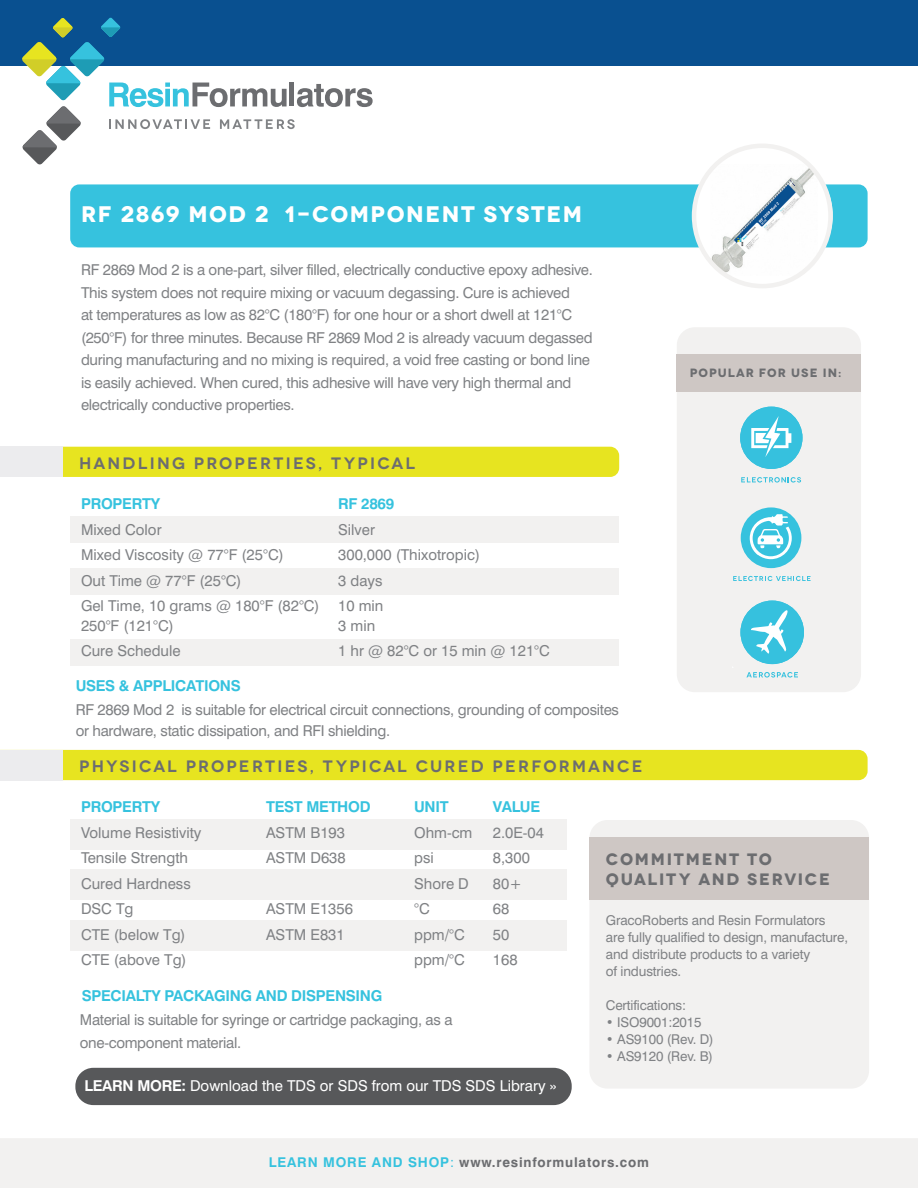
<style>
.page{position:relative;width:918px;height:1188px;background:#fff}
.page>*{position:absolute;margin:0;border:0;box-sizing:border-box;transform-origin:0 0}
.t1{font:700 22.5px "Novecentowide";letter-spacing:.07em;color:#fff}
.body_copy{font:600 16.5px "Novecentowide";letter-spacing:.13em;color:#6c6d70}
.t2{font:700 16.5px/20px "Novecentowide";letter-spacing:.11em;color:#6c6d70}
.t3{font:15px/22.5px "Swiss 721 Roman";letter-spacing:-.02em;color:#808285}
.t4{font:15px "Swiss 721 Roman";color:#808285}
.t5{font:700 15px "Swiss 721";letter-spacing:-.02em;color:#36c2de}
.t6{font:15px "Swiss 721 Roman";color:#fff}
.t7{font:13.5px/17px "Swiss 721 Roman";letter-spacing:-.01em;color:#808285}
.body_copy-2{font:700 13.5px "Swiss 721";letter-spacing:.06em;color:#6c6d70}
.t8{font:700 12px "Novecentowide";letter-spacing:.08em;color:#6c6d70}
.s1{font-family:"Swiss 721";font-weight:700}
.s2{color:#36c2de}
.s3{font-family:"Swiss 721 Roman";font-weight:400;color:#36c2de}
</style>
<div class="page">
<div style="left:70px;top:819px;width:497px;height:31px;background:#f2f1f0"></div>
<div style="left:70px;top:869px;width:497px;height:30px;background:#f2f1f0"></div>
<div style="left:70px;top:920px;width:497px;height:31px;background:#f2f1f0"></div>
<div style="left:70px;top:568px;width:549px;height:26px;background:#f2f1f0"></div>
<div style="left:70px;top:517px;width:549px;height:26px;background:#f2f1f0"></div>
<div style="left:70px;top:639px;width:549px;height:26px;background:#f2f1f0"></div>
<div style="left:70px;top:184px;width:798px;height:63px;background:#36c2de;border-radius:9px"></div>
<div style="left:75px;top:1068px;width:497px;height:37px;background:#57585a;border-radius:18px"></div>
<div style="left:63px;top:447px;width:556px;height:30px;background:#e7e420"></div>
<div style="left:63px;top:750px;width:805px;height:30px;background:#e7e420"></div>
<div style="left:0;top:0;width:918px;height:66px;background:#095090"></div>
<div style="left:0;top:1138px;width:918px;height:50px;background:#f2f1f0"></div>
<svg style="left:22px;top:18px;width:351px;height:147px"></svg>
<div style="left:589px;top:820px;width:280px;height:269px;background:#f2f1f0;border-radius:18px"></div>
<div style="left:589px;top:837px;width:280px;height:63px;background:#cec7c4"></div>
<div style="left:0;top:447px;width:63px;height:30px;background:#ececee"></div>
<div style="left:0;top:750px;width:63px;height:30px;background:#ececee"></div>
<div style="left:694px;top:150px;width:139px;height:131px;background:#fff;border-radius:50%"></div>
<img style="left:711px;top:164px;width:107px;height:112px">
<div style="left:692px;top:144px;width:141px;height:144px;border:4px solid #f2f1f0;border-radius:50%"></div>
<div style="left:677px;top:327px;width:184px;height:365px;background:#f2f1f0;border-radius:18px"></div>
<div style="left:677px;top:354px;width:184px;height:37px;background:#cec7c4"></div>
<div style="left:740px;top:407px;width:63px;height:62px;background:#36c1de;border-radius:50%"></div>
<svg style="left:741px;top:477px;width:60px;height:6px"></svg>
<svg style="left:751px;top:416px;width:40px;height:41px"></svg>
<svg style="left:733px;top:576px;width:78px;height:5px"></svg>
<div style="left:741px;top:507px;width:60px;height:61px;background:#36c2de;border-radius:50%"></div>
<svg style="left:750px;top:514px;width:42px;height:45px"></svg>
<div style="left:740px;top:601px;width:64px;height:63px;background:#36c1de;border-radius:50%"></div>
<svg style="left:746px;top:672px;width:52px;height:5px"></svg>
<svg style="left:751px;top:610px;width:37px;height:44px"></svg>
<p class="t1" style="left:81px;top:200px;width:503px">RF 2869 MOD 2 1-COMPONENT SYSTEM</p>
<p class="t3" style="left:81px;top:259px;width:513px">RF 2869 Mod 2 is a one-part, silver filled, electrically conductive epoxy adhesive.<br>This system does not require mixing or vacuum degassing. Cure is achieved<br>at temperatures as low as 82°C (180°F) for one hour or a short dwell at 121°C (250°F) for three minutes. Because RF 2869 Mod 2 is already vacuum degassed during manufacturing and no mixing is required, a void free casting or bond line is easily achieved. When cured, this adhesive will have very high thermal and electrically conductive properties.</p>
<p class="body_copy" style="left:79px;top:453px;width:337px">HANDLING PROPERTIES, TYPICAL</p>
<p class="t5" style="left:81px;top:495px;width:81px">PROPERTY</p>
<p class="t4" style="left:81px;top:520px;width:82px">Mixed Color</p>
<p class="t4" style="left:81px;top:546px;width:204px">Mixed Viscosity @ 77°F (25°C)</p>
<p class="t4" style="left:81px;top:571px;width:162px">Out Time @ 77°F (25°C)</p>
<p class="t4" style="left:81px;top:597px;width:240px">Gel Time, 10 grams @ 180°F (82°C)</p>
<p class="t3" style="left:81px;top:614px;width:94px">250°F (121°C)</p>
<p class="t4" style="left:81px;top:642px;width:101px">Cure Schedule</p>
<p class="t5" style="left:76px;top:677px;width:167px">USES &amp; APPLICATIONS</p>
<p class="t5" style="left:338px;top:495px;width:58px">RF 2869</p>
<p class="t3" style="left:338px;top:518px;width:38px">Silver</p>
<p class="t4" style="left:338px;top:546px;width:143px">300,000 (Thixotropic)</p>
<p class="t3" style="left:338px;top:569px;width:46px">3 days</p>
<p class="t3" style="left:338px;top:595px;width:47px">10 min</p>
<p class="t3" style="left:338px;top:614px;width:39px">3 min</p>
<p class="t4" style="left:338px;top:642px;width:213px">1 hr @ 82°C or 15 min @ 121°C</p>
<p class="t3" style="left:76px;top:699px;width:545px;line-height:21px">RF 2869 Mod 2 is suitable for electrical circuit connections, grounding of composites or hardware, static dissipation, and RFI shielding.</p>
<p class="body_copy" style="left:79px;top:756px;width:565px">PHYSICAL PROPERTIES, TYPICAL CURED PERFORMANCE</p>
<p class="t8" style="left:690px;top:365px;width:153px">POPULAR FOR USE IN:</p>
<p class="t5" style="left:81px;top:798px;width:81px">PROPERTY</p>
<p class="t4" style="left:81px;top:823px;width:122px">Volume Resistivity</p>
<p class="t4" style="left:81px;top:849px;width:109px">Tensile Strength</p>
<p class="t4" style="left:81px;top:874px;width:111px">Cured Hardness</p>
<p class="t3" style="left:81px;top:898px;width:54px">DSC Tg</p>
<p class="t4" style="left:81px;top:925px;width:106px">CTE (below Tg)</p>
<p class="t4" style="left:81px;top:951px;width:107px">CTE (above Tg)</p>
<p class="t5" style="left:266px;top:798px;width:106px">TEST METHOD</p>
<p class="t4" style="left:266px;top:823px;width:80px">ASTM B193</p>
<p class="t4" style="left:266px;top:849px;width:81px">ASTM D638</p>
<p class="t4" style="left:266px;top:900px;width:88px">ASTM E1356</p>
<p class="t4" style="left:266px;top:925px;width:80px">ASTM E831</p>
<p class="t5" style="left:82px;top:986px;width:302px">SPECIALTY PACKAGING AND DISPENSING</p>
<p class="t5" style="left:414px;top:798px;width:36px">UNIT</p>
<p class="t3" style="left:414px;top:821px;width:60px">Ohm-cm</p>
<p class="t3" style="left:414px;top:847px;width:21px">psi</p>
<p class="t3" style="left:414px;top:872px;width:56px">Shore D</p>
<p class="t3" style="left:414px;top:898px;width:17px">°C</p>
<p class="t3" style="left:414px;top:923px;width:52px">ppm/°C</p>
<p class="t3" style="left:414px;top:949px;width:52px">ppm/°C</p>
<p class="t5" style="left:493px;top:798px;width:49px">VALUE</p>
<p class="t3" style="left:493px;top:821px;width:52px">2.0E-04</p>
<p class="t3" style="left:493px;top:847px;width:38px">8,300</p>
<p class="t3" style="left:493px;top:872px;width:30px">80+</p>
<p class="t3" style="left:493px;top:898px;width:18px">68</p>
<p class="t3" style="left:493px;top:923px;width:18px">50</p>
<p class="t3" style="left:493px;top:949px;width:26px">168</p>
<p class="t3" style="left:80px;top:1009px;width:374px">Material is suitable for syringe or cartridge packaging, as a one-component material.</p>
<p class="t6" style="left:84px;top:1076px;width:473px"><span class="s1">LEARN MORE:</span> Download the TDS or SDS from our TDS SDS Library »</p>
<p class="t2" style="left:606px;top:850px;width:226px">COMMITMENT TO<br>QUALITY AND SERVICE</p>
<p class="t7" style="left:606px;top:912px;width:244px">GracoRoberts and Resin Formulators<br>are fully qualified to design, manufacture, and distribute products to a variety<br>of industries.</p>
<p class="t7" style="left:606px;top:996px;width:82px">Certifications:</p>
<p class="t7" style="left:606px;top:1013px;width:97px">• ISO9001:2015</p>
<p class="t7" style="left:606px;top:1030px;width:109px">• AS9100 (Rev. D)</p>
<p class="t7" style="left:606px;top:1047px;width:109px">• AS9120 (Rev. B)</p>
<p class="body_copy-2" style="left:269px;top:1154px;width:382px"><span class="s2">LEARN MORE AND SHOP</span><span class="s3">:</span> www.resinformulators.com</p>
</div>
